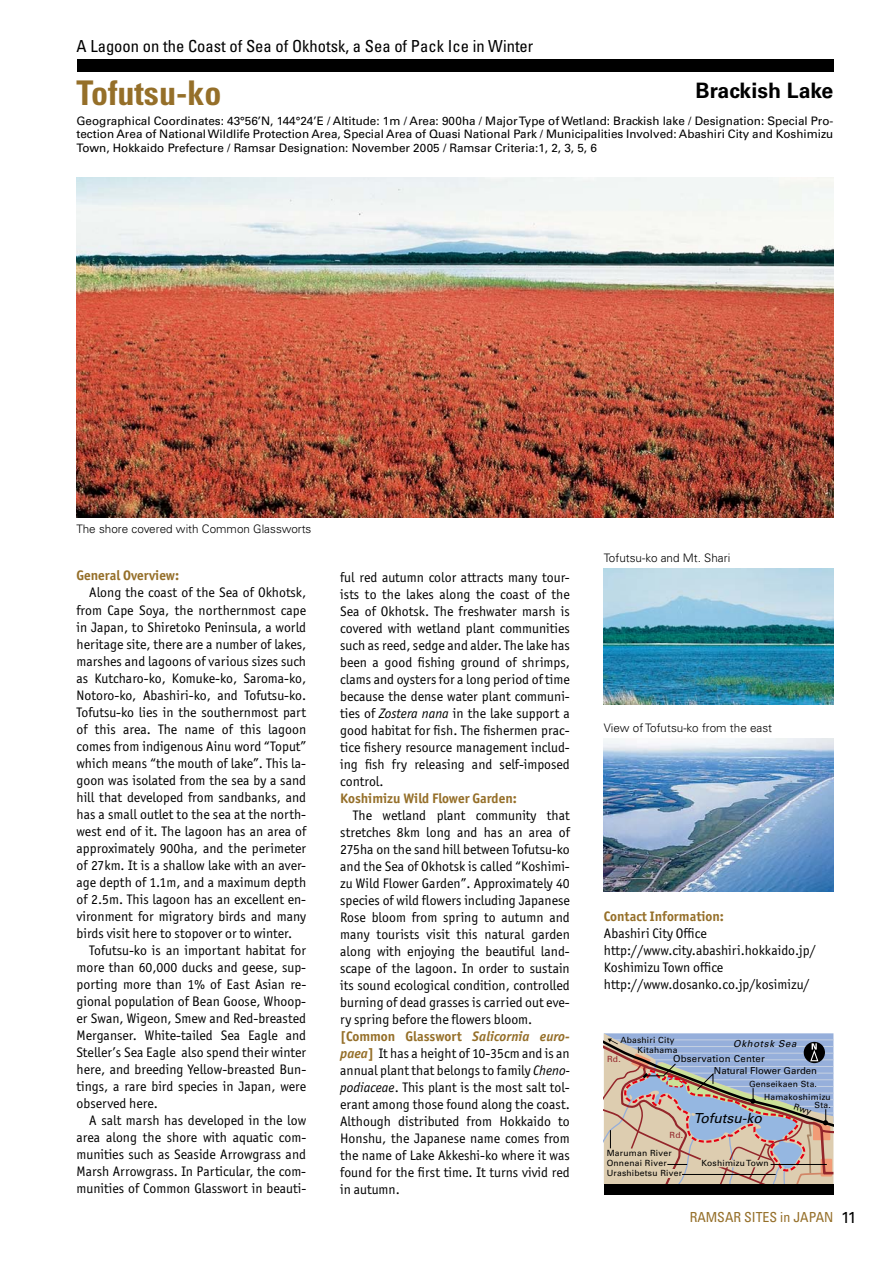
<style>
.page{position:relative;width:893px;height:1263px;background:#fff}
.page>*{position:absolute;margin:0;border:0;box-sizing:border-box;transform-origin:0 0}
.t1{font:700 condensed 34.05px "Univers LT Std";color:#956f29}
.t2{font:700 21.3px "Univers LT Std";color:#000}
.t3{font:condensed 16.65px "Univers LT Std";color:#000}
.t4{font:13.8px/17px "Officina Sans ITC Std";color:#000;text-align:justify}
.t5{font:700 13.8px "Officina Sans ITC Std";color:#956f29}
.t6{font:condensed 13.8px "Univers LT Std";color:#956f29}
.t7{font:italic 13.8px "Univers LT Std";color:#000}
.t8{font:11.7px/13.8px "Univers LT Std";color:#000;text-align:justify}
.t9{font:300 11.7px "Univers LT Std";color:#000}
.t10{font:9.6px/11.1px "Univers LT Std";color:#000}
.t11{font:italic 9.6px "Univers LT Std";letter-spacing:.075em;color:#000}
.t12{font:8.55px/10.2px "Univers LT Std";letter-spacing:.025em;color:#000}
.t13{font:8.55px "Univers LT Std";color:#94252a}
.s1{font-style:italic}
.s2{font-weight:700;color:#956f29}
.s3{font-weight:700;font-style:italic;color:#956f29}
.s4{font-stretch:normal;font-size:15.9px;color:#000}
</style>
<div class="page">
<div style="left:77px;top:60px;width:756px;height:12px;background:#000"></div>
<img style="left:604px;top:569px;width:229px;height:136px">
<img style="left:604px;top:739px;width:229px;height:153px">
<img style="left:77px;top:178px;width:756px;height:340px">
<svg style="left:604px;top:1033px;width:229px;height:162px"></svg>
<p class="t3" style="left:77px;top:38px;width:458px">A Lagoon on the Coast of Sea of Okhotsk, a Sea of Pack Ice in Winter</p>
<h1 class="t1" style="left:77px;top:76px;width:146px">Tofutsu-ko</h1>
<p class="t8" style="left:77px;top:114px;width:758px">Geographical Coordinates: 43°56’N, 144°24’E / Altitude: 1m / Area: 900ha / Major Type of Wetland: Brackish lake / Designation: Special Pro&shy;tection Area of National Wildlife Protection Area, Special Area of Quasi National Park / Municipalities Involved: Abashiri City and Koshimizu Town, Hokkaido Prefecture / Ramsar Designation: November 2005 / Ramsar Criteria:1, 2, 3, 5, 6</p>
<h2 class="t2" style="left:696px;top:81px;width:139px">Brackish Lake</h2>
<p class="t9" style="left:77px;top:523px;width:236px">The shore covered with Common Glassworts</p>
<p class="t5" style="left:77px;top:569px;width:104px">General Overview:</p>
<p class="t4" style="left:77px;top:585px;width:231px;text-indent:13px">Along the coast of the Sea of Okhotsk, from Cape Soya, the northernmost cape in Japan, to Shiretoko Peninsula, a world heritage site, there are a number of lakes, marshes and lagoons of various sizes such as Kutcharo-ko, Komuke-ko, Saroma-ko, Notoro-ko, Abashiri-ko, and Tofutsu-ko.<br>Tofutsu-ko lies in the southernmost part of this area. The name of this lagoon comes from indigenous Ainu word “Toput” which means “the mouth of lake”. This la&shy;goon was isolated from the sea by a sand hill that developed from sandbanks, and has a small outlet to the sea at the north&shy;west end of it. The lagoon has an area of approximately 900ha, and the perimeter of 27km. It is a shallow lake with an aver&shy;age depth of 1.1m, and a maximum depth of 2.5m. This lagoon has an excellent en&shy;vironment for migratory birds and many birds visit here to stopover or to winter.</p>
<p class="t4" style="left:77px;top:942px;width:231px;text-indent:13px">Tofutsu-ko is an important habitat for more than 60,000 ducks and geese, sup&shy;porting more than 1% of East Asian re&shy;gional population of Bean Goose, Whoop&shy;er Swan, Wigeon, Smew and Red-breasted Merganser. White-tailed Sea Eagle and Steller’s Sea Eagle also spend their winter here, and breeding Yellow-breasted Bun&shy;tings, a rare bird species in Japan, were observed here.</p>
<p class="t4" style="left:77px;top:1112px;width:231px;text-indent:13px">A salt marsh has developed in the low area along the shore with aquatic com&shy;munities such as Seaside Arrowgrass and Marsh Arrowgrass. In Particular, the com&shy;munities of Common Glasswort in beauti-</p>
<p class="t4" style="left:340px;top:569px;width:231px">ful red autumn color attracts many tour&shy;ists to the lakes along the coast of the Sea of Okhotsk. The freshwater marsh is covered with wetland plant communities such as reed, sedge and alder. The lake has been a good fishing ground of shrimps, clams and oysters for a long period of time because the dense water plant communi&shy;ties of <span class="s1">Zostera nana</span> in the lake support a good habitat for fish. The fishermen prac&shy;tice fishery resource management includ&shy;ing fish fry releasing and self-imposed control.</p>
<p class="t5" style="left:340px;top:792px;width:178px">Koshimizu Wild Flower Garden:</p>
<p class="t4" style="left:340px;top:807px;width:231px;text-align:left;text-indent:13px">The wetland plant community that stretches 8km long and has an area of 275ha on the sand hill between Tofutsu-ko and the Sea of Okhotsk is called “Koshimi&shy;zu Wild Flower Garden”. Approximately 40 species of wild flowers including Japanese Rose bloom from spring to autumn and many tourists visit this natural garden along with enjoying the beautiful land&shy;scape of the lagoon. In order to sustain its sound ecological condition, controlled burning of dead grasses is carried out eve&shy;ry spring before the flowers bloom. <span class="s2">[Common Glasswort</span> <span class="s3">Salicornia euro&shy;paea</span><span class="s2">]</span> It has a height of 10-35cm and is an annual plant that belongs to family <span class="s1">Cheno&shy;podiaceae</span>. This plant is the most salt tol&shy;erant among those found along the coast.<br>Although distributed from Hokkaido to Honshu, the Japanese name comes from the name of Lake Akkeshi-ko where it was found for the first time. It turns vivid red in autumn.</p>
<p class="t9" style="left:604px;top:553px;width:128px">Tofutsu-ko and Mt. Shari</p>
<p class="t9" style="left:604px;top:722px;width:170px">View of Tofutsu-ko from the east</p>
<p class="t5" style="left:604px;top:909px;width:122px">Contact Information:</p>
<p class="t4" style="left:604px;top:925px;width:214px;text-align:left">Abashiri City Office http://www.city.abashiri.hokkaido.jp/<br>Koshimizu Town office http://www.dosanko.co.jp/kosimizu/</p>
<p class="t12" style="left:620px;top:1035px;width:56px">Abashiri City</p>
<p class="t11" style="left:733px;top:1038px;width:65px">Okhotsk Sea</p>
<p class="t12" style="left:638px;top:1046px;width:41px">Kitahama</p>
<p class="t10" style="left:714px;top:1054px;width:105px;text-indent:-41px">Observation Center<br>Natural Flower Garden</p>
<p class="t12" style="left:749px;top:1079px;width:69px">Genseikaen Sta.</p>
<p class="t13" style="left:607px;top:1055px;width:15px">Rd.</p>
<p class="t12" style="left:764px;top:1093px;width:68px;line-height:8.2px;text-align:right">Hamakoshimizu<br>Sta.</p>
<p class="t13" style="left:669px;top:1130px;width:15px">Rd.</p>
<p class="t12" style="left:607px;top:1148px;width:77px">Maruman River<br>Onnenai River<br>Urashibetsu River</p>
<p class="t7" style="left:693px;top:1111px;width:70px">Tofutsu-ko</p>
<p class="t12" style="left:701px;top:1158px;width:69px">Koshimizu Town</p>
<p class="t6" style="left:690px;top:1211px;width:168px">RAMSAR SITES in JAPAN <span class="s4">11</span></p>
</div>
